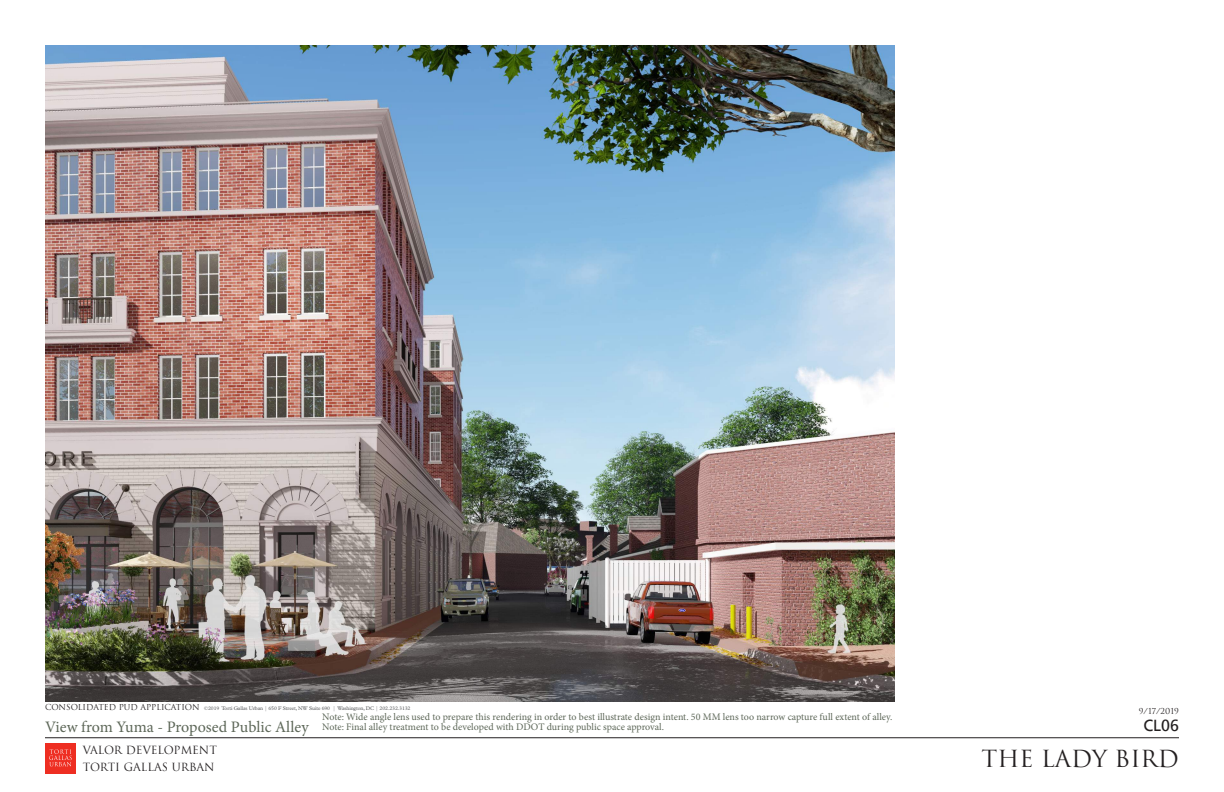
<style>
.page{position:relative;width:1224px;height:792px;background:#fff}
.page>*{position:absolute;margin:0;border:0;box-sizing:border-box;transform-origin:0 0}
.t1{font:23px "Trajan";color:#231f20}
.t2{font:16px "Minion Pro";color:#5d6758}
.t3{font:16px "Frutiger";color:#231f20}
.t4{font:11px/17px "Trajan";color:#231f20}
.t5{font:10px/10px "Minion Pro";color:#5d6758}
.t6{font:8px "Trajan";color:#231f20}
.t7{font:5.2px "Plantin MT Std";letter-spacing:-.02em;color:#57585a}
.s1{font-family:"Trajan";font-size:8px;color:#231f20}
</style>
<div class="page">
<hr style="left:45px;top:738px;width:1134px;height:1px;background:#231f20">
<div style="left:45px;top:743px;width:31px;height:30px;background:#ee2e22"></div>
<svg style="left:49px;top:749px;width:23px;height:17px"></svg>
<img style="left:45px;top:45px;width:850px;height:657px">
<p class="t7" style="left:45px;top:705px;width:367px"><span class="s1">CONSOLIDATED PUD APPLICATION</span> ©2019 Torti Gallas Urban | 650 F Street, NW Suite 690 | Washington, DC | 202.232.3132</p>
<h2 class="t2" style="left:45px;top:716px;width:265px">View from Yuma - Proposed Public Alley</h2>
<p class="t5" style="left:322px;top:712px;width:572px">Note: Wide angle lens used to prepare this rendering in order to best illustrate design intent. 50 MM lens too narrow capture full extent of alley.<br>Note: Final alley treatment to be developed with DDOT during public space approval.</p>
<p class="t4" style="left:83px;top:741px;width:136px">VALOR DEVELOPMENT<br>TORTI GALLAS URBAN</p>
<p class="t6" style="left:1139px;top:706px;width:42px">9/17/2019</p>
<h1 class="t1" style="left:982px;top:744px;width:199px">THE LADY BIRD</h1>
<h2 class="t3" style="left:1143px;top:716px;width:37px">CL06</h2>
</div>
